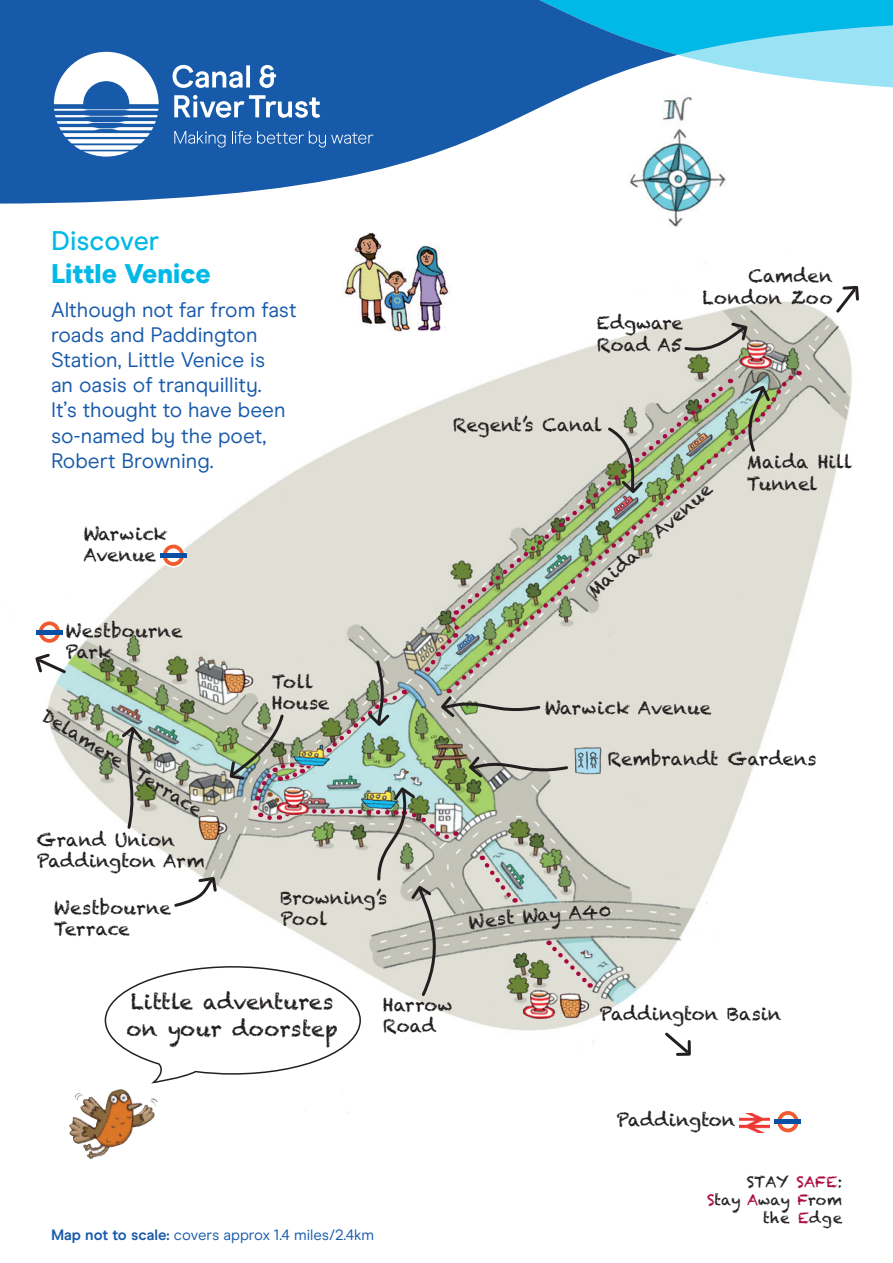
<style>
.page{position:relative;width:893px;height:1263px;background:#fff}
.page>*{position:absolute;margin:0;border:0;box-sizing:border-box;transform-origin:0 0}
.t1{font:900 27px "Modern Era";color:#00b9e7}
.t2{font:500 27px "Modern Era";color:#00b9e7}
.t3{font:21px/25.2px "Modern Era";color:#185aaa}
.t4{font:21px/27px "Chalkduster";color:#231f20}
.t5{font:18px/21.6px "Chalkduster";color:#231f20}
.t6{font:15px "Modern Era";color:#185aaa}
.t7{font:15px/18px "Chalkduster";color:#231f20;text-align:right}
.s1{font-weight:700}
.s2{color:#a80840}
</style>
<div class="page">
<svg style="left:678px;top:0;width:215px;height:88px;background:#68d5f0"></svg>
<svg style="left:0;top:0;width:678px;height:204px;fill:#185aaa"></svg>
<img style="left:47px;top:301px;width:805px;height:832px">
<div style="left:446px;top:419px;width:310px;height:275px;background:#e0dfd5"></div>
<svg style="left:457px;top:378px;width:276px;height:235px;background:#c8cbba"></svg>
<svg style="left:35px;top:651px;width:33px;height:25px"></svg>
<svg style="left:662px;top:1030px;width:30px;height:27px"></svg>
<svg style="left:834px;top:285px;width:25px;height:30px"></svg>
<svg style="left:605px;top:425px;width:40px;height:71px;background:#a4a892"></svg>
<svg style="left:743px;top:371px;width:57px;height:83px;background:#b4b6a7"></svg>
<svg style="left:682px;top:321px;width:67px;height:32px;background:#c4c2ba"></svg>
<img style="left:629px;top:96px;width:97px;height:131px">
<img style="left:740px;top:340px;width:34px;height:30px">
<img style="left:740px;top:1113px;width:30px;height:19px">
<div style="left:776px;top:1109px;width:24px;height:25px;background:#fff;border:5px solid #fff;border-radius:50%"></div>
<svg style="left:775px;top:1111px;width:26px;height:21px"></svg>
<div style="left:775px;top:1119px;width:26px;height:5px;background:#0850a3"></div>
<svg style="left:159px;top:552px;width:28px;height:6px"></svg>
<svg style="left:161px;top:543px;width:25px;height:24px"></svg>
<svg style="left:160px;top:545px;width:26px;height:21px"></svg>
<hr style="left:160px;top:553px;width:26px;height:4px;background:#0850a3">
<div style="left:37px;top:620px;width:25px;height:24px;background:#fff;border:5px solid #fff;border-radius:50%"></div>
<svg style="left:36px;top:621px;width:27px;height:22px"></svg>
<hr style="left:36px;top:630px;width:27px;height:4px;background:#0850a3">
<img style="left:337px;top:232px;width:120px;height:102px">
<svg style="left:54px;top:52px;width:105px;height:105px"></svg>
<svg style="left:173px;top:65px;width:77px;height:23px"></svg>
<svg style="left:259px;top:65px;width:17px;height:23px"></svg>
<svg style="left:174px;top:95px;width:146px;height:23px"></svg>
<svg style="left:174px;top:131px;width:52px;height:17px"></svg>
<svg style="left:232px;top:131px;width:19px;height:13px"></svg>
<svg style="left:257px;top:131px;width:116px;height:17px;background:#3b73b6"></svg>
<img style="left:68px;top:1089px;width:90px;height:70px">
<svg style="left:104px;top:610px;width:506px;height:474px"></svg>
<h1 class="t2" style="left:51px;top:225px;width:110px">Discover</h1>
<h1 class="t1" style="left:51px;top:257px;width:161px">Little Venice</h1>
<p class="t3" style="left:51px;top:297px;width:247px">Although not far from fast roads and Paddington<br>Station, Little Venice is<br>an oasis of tranquillity.<br>It’s thought to have been so-named by the poet,<br>Robert Browning.</p>
<p class="t5" style="left:83px;top:522px;width:85px">Warwick<br>Avenue</p>
<p class="t5" style="left:65px;top:620px;width:119px">Westbourne<br>Park</p>
<p class="t5" style="left:49px;top:704px;width:187px;rotate:32deg">Delamere Terrace</p>
<p class="t5" style="left:37px;top:829px;width:170px">Grand Union<br>Paddington Arm</p>
<p class="t5" style="left:54px;top:897px;width:119px">Westbourne<br>Terrace</p>
<p class="t5" style="left:272px;top:670px;width:59px">Toll<br>House</p>
<p class="t5" style="left:281px;top:887px;width:108px">Browning’s<br>Pool</p>
<p class="t5" style="left:597px;top:312px;width:88px">Edgware<br>Road A5</p>
<p class="t5" style="left:703px;top:265px;width:132px;text-align:right">Camden<br>London Zoo</p>
<p class="t5" style="left:453px;top:414px;width:151px">Regent’s Canal</p>
<p class="t5" style="left:583px;top:585px;width:63px;rotate:-42deg">Maida</p>
<p class="t5" style="left:648px;top:527px;width:74px;rotate:-42deg">Avenue</p>
<p class="t5" style="left:747px;top:451px;width:107px">Maida Hill<br>Tunnel</p>
<p class="t5" style="left:545px;top:697px;width:168px">Warwick Avenue</p>
<p class="t5" style="left:608px;top:748px;width:210px">Rembrandt Gardens</p>
<p class="t4" style="left:127px;top:988px;width:213px">Little adventures on your doorstep</p>
<p class="t5" style="left:383px;top:993px;width:71px">Harrow<br>Road</p>
<p class="t6" style="left:51px;top:1226px;width:325px"><span class="s1">Map not to scale:</span> covers approx 1.4 miles/2.4km</p>
<p class="t5" style="left:600px;top:1003px;width:183px">Paddington Basin</p>
<p class="t5" style="left:617px;top:1109px;width:120px">Paddington</p>
<p class="t7" style="left:707px;top:1172px;width:137px">STAY <span class="s2">SAFE</span>:<br><span class="s2">S</span>tay <span class="s2">A</span>way <span class="s2">F</span>rom the <span class="s2">E</span>dge</p>
</div>
